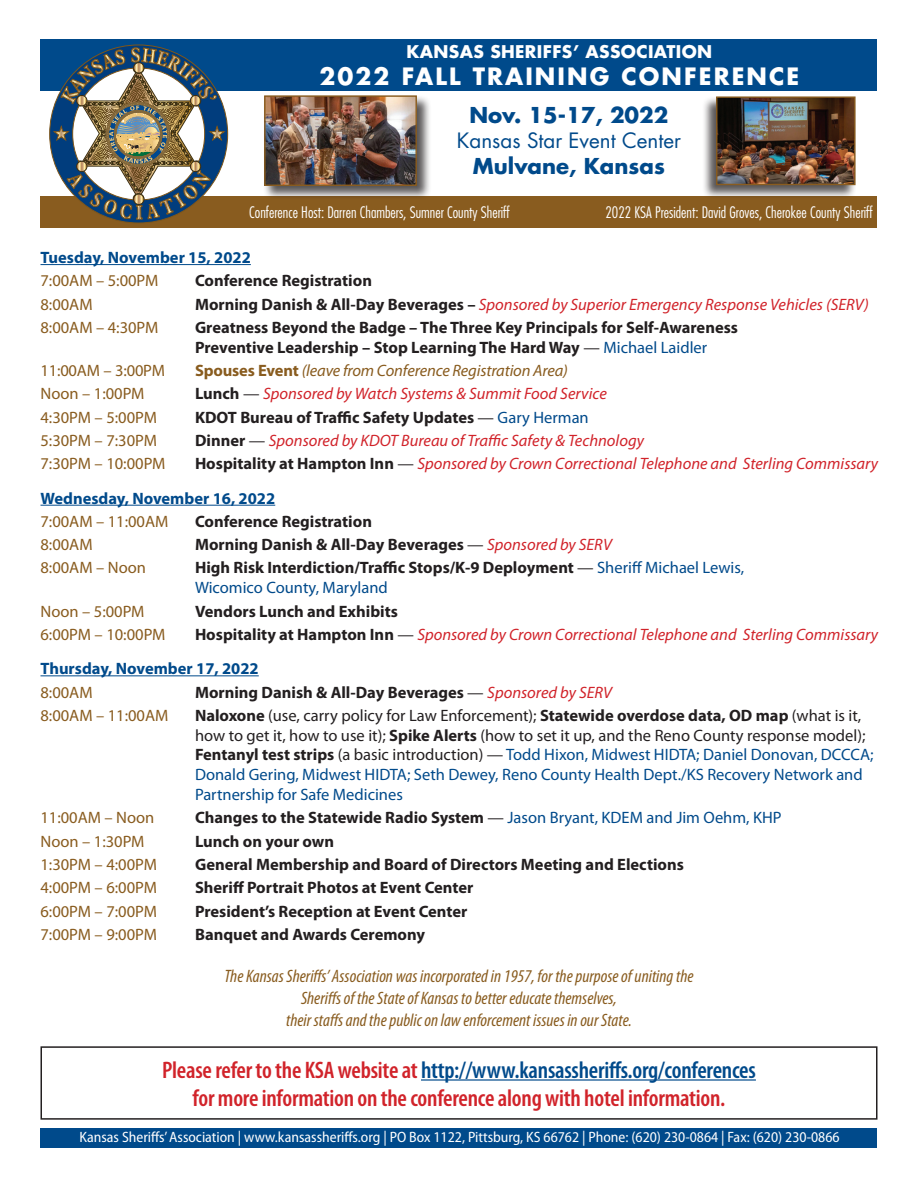
<style>
.page{position:relative;width:918px;height:1188px;background:#fff}
.page>*{position:absolute;margin:0;border:0;box-sizing:border-box;transform-origin:0 0}
.t1{font:600 condensed 24px "Myriad Pro";letter-spacing:-.01em;color:#004a8b}
.t2{font:600 condensed 24px "Myriad Pro";letter-spacing:-.01em;color:#d1232a}
.t3{font:700 23.25px "Futura Std";letter-spacing:.09em;color:#fff}
.t4{font:700 21.3px "Futura Std";color:#004a8b}
.t5{font:20.55px "Futura Std";color:#004a8b}
.t6{font:italic condensed 18px "Myriad Pro";color:#895c1f}
.t7{font:700 17.1px "Futura Std";letter-spacing:.02em;color:#fff}
.Paragraph_Style_2{font:700 16.5px/19.8px "Myriad Pro";color:#231f20}
.t8{font:italic 16.5px "Myriad Pro";color:#d1232a}
.t9{font:16.5px/19.8px "Myriad Pro";color:#004a8b}
.Paragraph_Style_2-2{font:16.5px "Myriad Pro";color:#895c1f}
.t10{font:700 16.5px "Myriad Pro";color:#004a8b}
.t11{font:italic 16.5px "Myriad Pro";letter-spacing:-.01em;color:#895c1f}
.Paragraph_Style_1{font:300 condensed 15.45px "Futura Std";color:#fff}
.t12{font:semi-condensed 15px "Myriad Pro";color:#fff}
.s1{font-weight:700;font-style:normal;color:#231f20}
.s2{font-weight:400}
.s3{font-weight:400;color:#004a8b}
.s4{font-weight:700;font-style:normal}
.s5{font-style:normal;color:#231f20}
.s6{font-weight:400;font-style:italic;color:#d1232a}
.s7{font-weight:700;color:#231f20}
.s8{color:#231f20}
.s9{color:#d1232a}
</style>
<div class="page">
<div style="left:40px;top:39px;width:838px;height:52px;background:#004a8b"></div>
<div style="left:40px;top:196px;width:838px;height:32px;background:#895c1f"></div>
<svg style="left:49px;top:44px;width:180px;height:179px"></svg>
<hr style="left:421px;top:1079px;width:335px;height:2px;background:#004a8b">
<div style="left:40px;top:1046px;width:838px;height:74px;border:2px solid #231f20"></div>
<hr style="left:40px;top:264px;width:211px;height:1px;background:#004a8b">
<hr style="left:40px;top:505px;width:235px;height:1px;background:#004a8b">
<hr style="left:40px;top:675px;width:219px;height:1px;background:#004a8b">
<div style="left:40px;top:1128px;width:838px;height:20px;background:#004a8b"></div>
<div style="left:701px;top:95px;width:155px;height:105px;background:#231f20;opacity:.75"></div>
<img style="left:718px;top:98px;width:136px;height:85px">
<div style="left:716px;top:96px;width:140px;height:89px;border:1px solid #895c1f"></div>
<div style="left:263px;top:94px;width:169px;height:106px;background:#231f20;opacity:.75"></div>
<img style="left:266px;top:97px;width:149px;height:87px">
<div style="left:264px;top:95px;width:153px;height:91px;border:1px solid #895c1f"></div>
<p class="t7" style="left:407px;top:41px;width:307px">KANSAS SHERIFFS’ ASSOCIATION</p>
<p class="t3" style="left:320px;top:61px;width:481px">2022 FALL TRAINING CONFERENCE</p>
<p class="t4" style="left:469px;top:100px;width:200px">Nov. 15-17, 2022</p>
<p class="t5" style="left:457px;top:127px;width:225px">Kansas Star Event Center</p>
<p class="t4" style="left:473px;top:152px;width:193px">Mulvane, Kansas</p>
<p class="Paragraph_Style_1" style="left:249px;top:204px;width:262px">Conference Host: Darren Chambers, Sumner County Sheriff</p>
<p class="Paragraph_Style_1" style="left:606px;top:204px;width:269px">2022 KSA President: David Groves, Cherokee County Sheriff</p>
<p class="t10" style="left:40px;top:247px;width:212px">Tuesday, November 15, 2022</p>
<p class="Paragraph_Style_2-2" style="left:40px;top:271px;width:120px">7:00AM – 5:00PM</p>
<p class="Paragraph_Style_2" style="left:195px;top:270px;width:179px">Conference Registration</p>
<p class="Paragraph_Style_2-2" style="left:40px;top:294px;width:54px">8:00AM</p>
<p class="t8" style="left:195px;top:294px;width:675px"><span class="s1">Morning Danish &amp; All-Day Beverages –</span> Sponsored by Superior Emergency Response Vehicles (SERV)</p>
<p class="Paragraph_Style_2-2" style="left:40px;top:317px;width:120px">8:00AM – 4:30PM</p>
<p class="Paragraph_Style_2" style="left:195px;top:317px;width:545px">Greatness Beyond the Badge – The Three Key Principals for Self-Awareness<br>Preventive Leadership – Stop Learning The Hard Way <span class="s2">—</span> <span class="s3">Michael Laidler</span></p>
<p class="Paragraph_Style_2-2" style="left:40px;top:360px;width:126px">11:00AM – 3:00PM</p>
<p class="t11" style="left:195px;top:360px;width:374px"><span class="s4">Spouses Event</span> (leave from Conference Registration Area)</p>
<p class="Paragraph_Style_2-2" style="left:40px;top:384px;width:106px">Noon – 1:00PM</p>
<p class="t8" style="left:195px;top:384px;width:413px"><span class="s1">Lunch</span> <span class="s5">—</span> Sponsored by Watch Systems &amp; Summit Food Service</p>
<p class="Paragraph_Style_2-2" style="left:40px;top:407px;width:118px">4:30PM – 5:00PM</p>
<p class="Paragraph_Style_2" style="left:195px;top:407px;width:395px">KDOT Bureau of Traffic Safety Updates <span class="s2">—</span> <span class="s3">Gary Herman</span></p>
<p class="Paragraph_Style_2-2" style="left:40px;top:430px;width:118px">5:30PM – 7:30PM</p>
<p class="t8" style="left:195px;top:430px;width:450px"><span class="s1">Dinner</span> <span class="s5">—</span> Sponsored by KDOT Bureau of Traffic Safety &amp; Technology</p>
<p class="Paragraph_Style_2-2" style="left:40px;top:454px;width:127px">7:30PM – 10:00PM</p>
<p class="t8" style="left:195px;top:453px;width:685px"><span class="s1">Hospitality at Hampton Inn</span> <span class="s5">—</span> Sponsored by Crown Correctional Telephone and Sterling Commissary</p>
<p class="t10" style="left:40px;top:487px;width:236px">Wednesday, November 16, 2022</p>
<p class="Paragraph_Style_2-2" style="left:40px;top:511px;width:129px">7:00AM – 11:00AM</p>
<p class="Paragraph_Style_2" style="left:195px;top:511px;width:179px">Conference Registration</p>
<p class="Paragraph_Style_2-2" style="left:40px;top:534px;width:54px">8:00AM</p>
<p class="Paragraph_Style_2" style="left:195px;top:534px;width:418px">Morning Danish &amp; All-Day Beverages <span class="s2">—</span> <span class="s6">Sponsored by SERV</span></p>
<p class="Paragraph_Style_2-2" style="left:40px;top:558px;width:107px">8:00AM – Noon</p>
<p class="Paragraph_Style_2" style="left:195px;top:557px;width:551px">High Risk Interdiction/Traffic Stops/K-9 Deployment <span class="s2">—</span> <span class="s3">Sheriff Michael Lewis,<br>Wicomico County, Maryland</span></p>
<p class="Paragraph_Style_2-2" style="left:40px;top:601px;width:106px">Noon – 5:00PM</p>
<p class="Paragraph_Style_2" style="left:195px;top:601px;width:204px">Vendors Lunch and Exhibits</p>
<p class="Paragraph_Style_2-2" style="left:40px;top:624px;width:127px">6:00PM – 10:00PM</p>
<p class="t8" style="left:195px;top:624px;width:685px"><span class="s1">Hospitality at Hampton Inn</span> <span class="s5">—</span> Sponsored by Crown Correctional Telephone and Sterling Commissary</p>
<p class="t10" style="left:40px;top:658px;width:220px">Thursday, November 17, 2022</p>
<p class="Paragraph_Style_2-2" style="left:40px;top:682px;width:54px">8:00AM</p>
<p class="Paragraph_Style_2" style="left:195px;top:682px;width:419px">Morning Danish &amp; All-Day Beverages <span class="s2">—</span> <span class="s6">Sponsored by SERV</span></p>
<p class="Paragraph_Style_2-2" style="left:40px;top:705px;width:129px">8:00AM – 11:00AM</p>
<p class="t9" style="left:195px;top:705px;width:680px"><span class="s7">Naloxone</span> <span class="s8">(use, carry policy for Law Enforcement);</span> <span class="s7">Statewide overdose data, OD map</span> <span class="s8">(what is it, how to get it, how to use it);</span> <span class="s7">Spike Alerts</span> <span class="s8">(how to set it up, and the Reno County response model); </span><span class="s7">Fentanyl test strips</span> <span class="s8">(a basic introduction) —</span> Todd Hixon, Midwest HIDTA; Daniel Donovan, DCCCA; Donald Gering, Midwest HIDTA; Seth Dewey, Reno County Health Dept./KS Recovery Network and Partnership for Safe Medicines</p>
<p class="Paragraph_Style_2-2" style="left:40px;top:808px;width:115px">11:00AM – Noon</p>
<p class="Paragraph_Style_2" style="left:195px;top:807px;width:588px">Changes to the Statewide Radio System <span class="s2">—</span> <span class="s3">Jason Bryant, KDEM and Jim Oehm, KHP</span></p>
<p class="Paragraph_Style_2-2" style="left:40px;top:831px;width:106px">Noon – 1:30PM</p>
<p class="Paragraph_Style_2" style="left:195px;top:831px;width:141px">Lunch on your own</p>
<p class="Paragraph_Style_2-2" style="left:40px;top:854px;width:118px">1:30PM – 4:00PM</p>
<p class="Paragraph_Style_2" style="left:195px;top:854px;width:490px">General Membership and Board of Directors Meeting and Elections</p>
<p class="Paragraph_Style_2-2" style="left:40px;top:878px;width:118px">4:00PM – 6:00PM</p>
<p class="Paragraph_Style_2" style="left:195px;top:877px;width:280px">Sheriff Portrait Photos at Event Center</p>
<p class="Paragraph_Style_2-2" style="left:40px;top:901px;width:118px">6:00PM – 7:00PM</p>
<p class="Paragraph_Style_2" style="left:195px;top:901px;width:274px">President’s Reception at Event Center</p>
<p class="Paragraph_Style_2-2" style="left:40px;top:924px;width:118px">7:00PM – 9:00PM</p>
<p class="Paragraph_Style_2" style="left:195px;top:924px;width:232px">Banquet and Awards Ceremony</p>
<p class="t6" style="left:224px;top:966px;width:471px">The Kansas Sheriffs’ Association was incorporated in 1957, for the purpose of uniting the</p>
<p class="t6" style="left:301px;top:987px;width:317px">Sheriffs of the State of Kansas to better educate themselves,</p>
<p class="t6" style="left:286px;top:1009px;width:347px">their staffs and the public on law enforcement issues in our State.</p>
<p class="t1" style="left:162px;top:1055px;width:595px"><span class="s9">Please refer to the KSA website at</span> http://www.kansassheriffs.org/conferences</p>
<p class="t2" style="left:193px;top:1084px;width:534px">for more information on the conference along with hotel information.</p>
<p class="t12" style="left:79px;top:1129px;width:762px">Kansas Sheriffs’ Association | www.kansassheriffs.org | PO Box 1122, Pittsburg, KS 66762 | Phone: (620) 230-0864 | Fax: (620) 230-0866</p>
</div>
